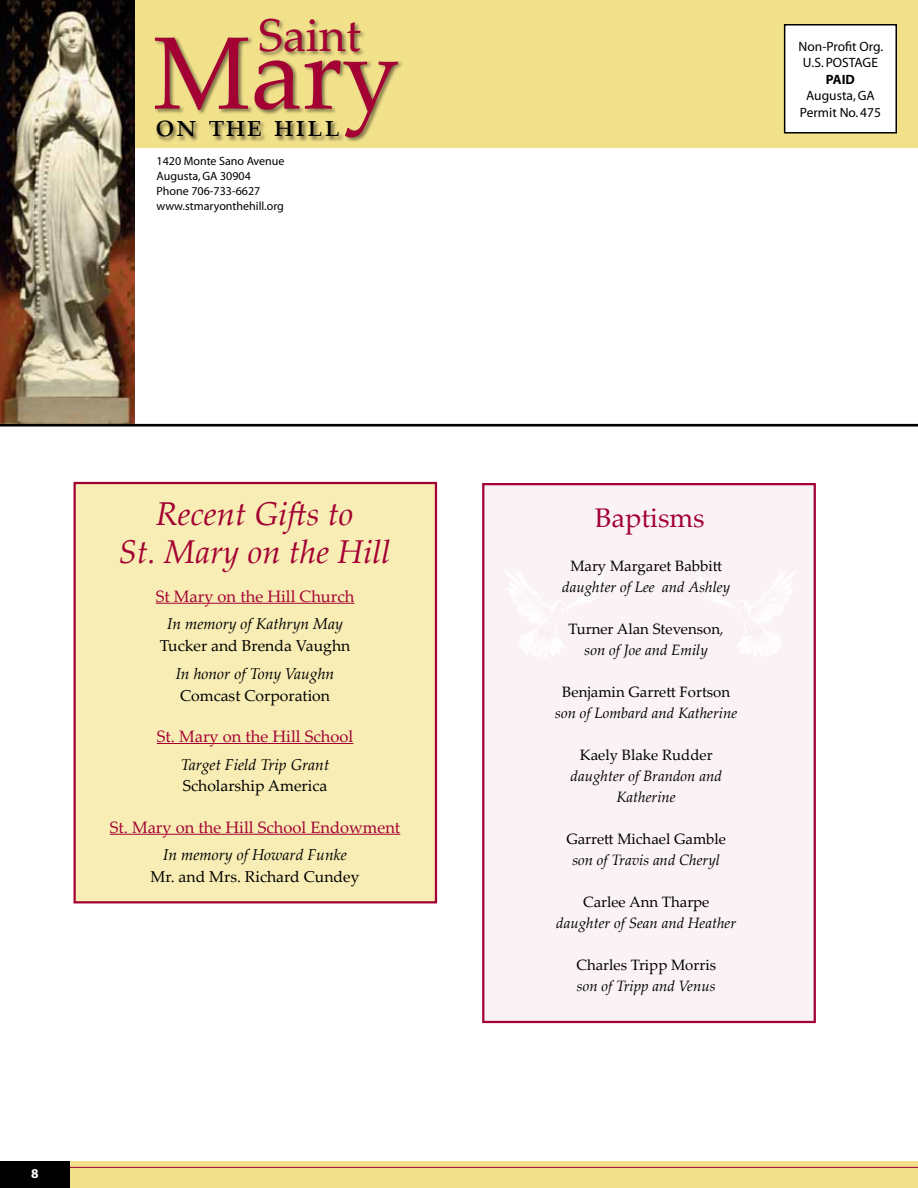
<style>
.page{position:relative;width:918px;height:1188px;background:#fff}
.page>*{position:absolute;margin:0;border:0;box-sizing:border-box;transform-origin:0 0}
.t1{font:103.05px "Palatino Linotype";color:#a30134}
.t2{font:46.2px "Palatino Linotype";color:#a30134}
.t3{font:33.15px "Palatino Linotype";color:#000}
.t4{font:italic 33px/37.5px "Palatino Linotype";color:#a30134;text-align:center}
.t5{font:27px "Palatino Linotype";color:#a30134}
.t6{font:16.5px "Palatino Linotype";color:#a30134}
.t7{font:italic 15.75px "Palatino Linotype";color:#000}
.t8{font:15.75px "Palatino Linotype";color:#000}
.t9{font:15px/21px "Palatino Linotype";color:#000;text-align:center}
.t10{font:italic 15px/21px "Palatino Linotype";color:#000;text-align:center}
.t11{font:13.5px/16.5px "Myriad";color:#000;text-align:center}
.t12{font:700 13.5px "Myriad";color:#000}
.t13{font:700 13.5px "Myriad";color:#fff}
.t14{font:12px/15px "Myriad";color:#000}
.s1{font-style:italic}
</style>
<div class="page">
<div style="left:0;top:1161px;width:918px;height:27px;background:#f2e18b"></div>
<hr style="left:0;top:1167px;width:918px;height:1px;background:#a30134">
<div style="left:0;top:1161px;width:70px;height:27px;background:#000"></div>
<div style="left:0;top:0;width:918px;height:148px;background:#f2e18b"></div>
<div style="left:259px;top:18px;width:107px;height:40px;background:#000;opacity:.5"></div>
<img style="left:0;top:0;width:135px;height:424px">
<div style="left:785px;top:25px;width:111px;height:108px;background:#fff"></div>
<div style="left:784px;top:24px;width:113px;height:110px;border:2px solid #000"></div>
<div style="left:154px;top:36px;width:250px;height:106px;background:#000;opacity:.5"></div>
<div style="left:155px;top:120px;width:189px;height:22px;background:#000;opacity:.6"></div>
<hr style="left:0;top:424px;width:918px;height:3px;background:#000">
<div style="left:74px;top:482px;width:363px;height:421px;background:#f8edb4;border:2px solid #a30134"></div>
<hr style="left:156px;top:603px;width:198px;height:1px;background:#a30134">
<hr style="left:157px;top:743px;width:196px;height:1px;background:#a30134">
<hr style="left:110px;top:834px;width:290px;height:1px;background:#a30134">
<div style="left:482px;top:483px;width:334px;height:540px;background:#faf2f5;border:2px solid #a30134"></div>
<img style="left:697px;top:570px;width:37px;height:37px">
<img style="left:535px;top:571px;width:69px;height:36px">
<h2 class="t2" style="left:259px;top:3px;width:104px">Saint</h2>
<h1 class="t1" style="left:153px;top:0;width:248px">Mary</h1>
<h3 class="t3" style="left:155px;top:101px;width:186px">on the hill</h3>
<p class="t14" style="left:157px;top:154px;width:129px">1420 Monte Sano Avenue<br>Augusta, GA 30904<br>Phone 706-733-6627 www.stmaryonthehill.org</p>
<p class="t11" style="left:799px;top:39px;width:86px">Non-Profit Org.<br>U.S. POSTAGE</p>
<p class="t12" style="left:826px;top:72px;width:31px">PAID</p>
<p class="t11" style="left:806px;top:88px;width:70px">Augusta, GA</p>
<p class="t11" style="left:800px;top:105px;width:83px">Permit No. 475</p>
<p class="t13" style="left:31px;top:1166px;width:9px">8</p>
<h3 class="t4" style="left:118px;top:494px;width:274px">Recent Gifts to<br>St. Mary on the Hill</h3>
<h3 class="t5" style="left:595px;top:498px;width:111px">Baptisms</h3>
<p class="t9" style="left:570px;top:555px;width:153px">Mary Margaret Babbitt</p>
<p class="t10" style="left:562px;top:576px;width:169px">daughter of Lee and Ashley</p>
<p class="t9" style="left:569px;top:618px;width:157px">Turner Alan Stevenson<span class="s1">, son of Joe and Emily</span></p>
<p class="t9" style="left:562px;top:681px;width:169px">Benjamin Garrett Fortson</p>
<p class="t10" style="left:555px;top:702px;width:183px">son of Lombard and Katherine</p>
<p class="t9" style="left:580px;top:744px;width:134px">Kaely Blake Rudder</p>
<p class="t10" style="left:571px;top:765px;width:153px">daughter of Brandon and<br>Katherine</p>
<p class="t9" style="left:566px;top:828px;width:161px">Garrett Michael Gamble</p>
<p class="t10" style="left:572px;top:849px;width:149px">son of Travis and Cheryl</p>
<p class="t9" style="left:583px;top:891px;width:128px">Carlee Ann Tharpe</p>
<p class="t10" style="left:556px;top:912px;width:181px">daughter of Sean and Heather</p>
<p class="t9" style="left:576px;top:954px;width:141px">Charles Tripp Morris</p>
<p class="t10" style="left:577px;top:975px;width:140px">son of Tripp and Venus</p>
<p class="t6" style="left:156px;top:584px;width:200px">St Mary on the Hill Church</p>
<p class="t7" style="left:167px;top:613px;width:177px">In memory of Kathryn May</p>
<p class="t8" style="left:160px;top:635px;width:192px">Tucker and Brenda Vaughn</p>
<p class="t7" style="left:176px;top:662px;width:160px">In honor of Tony Vaughn</p>
<p class="t8" style="left:180px;top:684px;width:151px">Comcast Corporation</p>
<p class="t6" style="left:157px;top:725px;width:198px">St. Mary on the Hill School</p>
<p class="t7" style="left:181px;top:753px;width:150px">Target Field Trip Grant</p>
<p class="t8" style="left:183px;top:775px;width:146px">Scholarship America</p>
<p class="t6" style="left:110px;top:815px;width:292px">St. Mary on the Hill School Endowment</p>
<p class="t7" style="left:163px;top:844px;width:185px">In memory of Howard Funke</p>
<p class="t8" style="left:151px;top:866px;width:211px">Mr. and Mrs. Richard Cundey</p>
</div>
